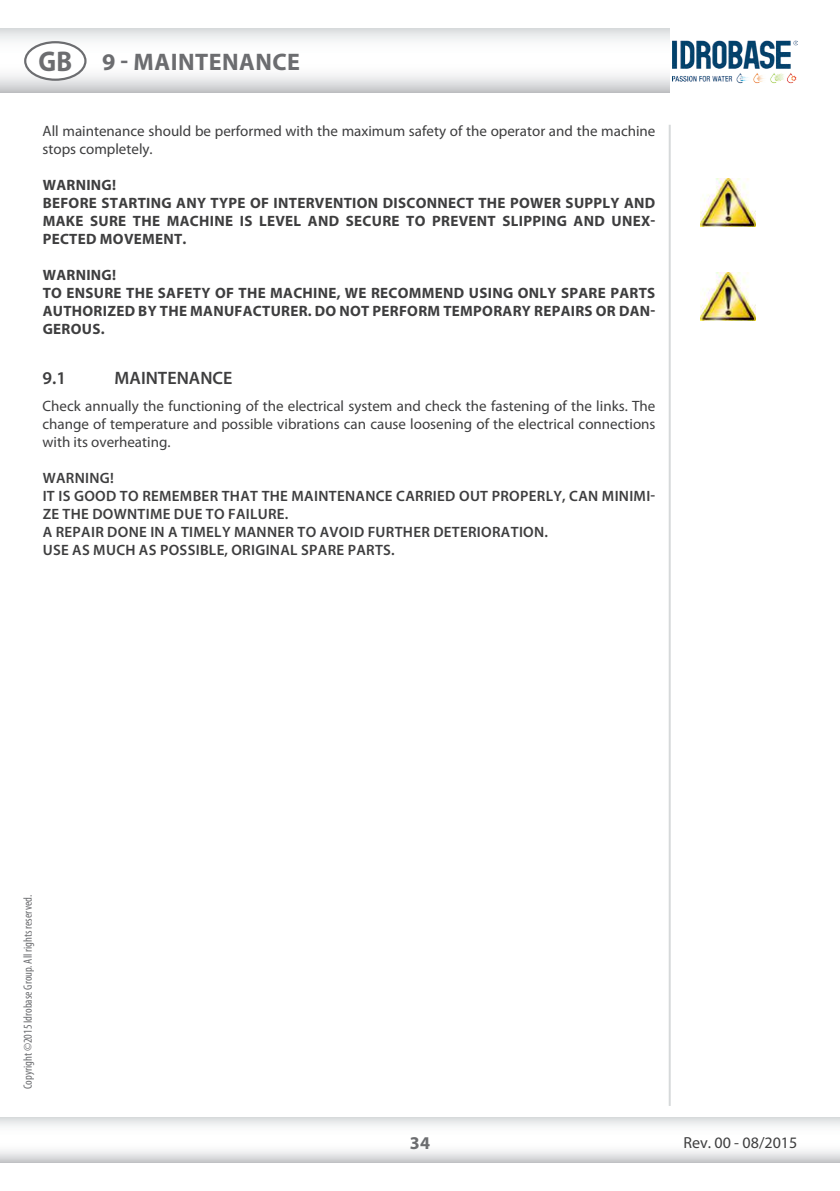
<style>
.page{position:relative;width:840px;height:1191px;background:#fff}
.page>*{position:absolute;margin:0;border:0;box-sizing:border-box;transform-origin:0 0}
.t1{font:700 28.6px "Myriad Pro";color:#6c6d70;scale:.91 1}
.t2{font:700 24px "Myriad Pro";letter-spacing:.02em;color:#6c6d70}
.t3{font:600 18px "Myriad Pro";color:#3e3e3f}
.t4{font:700 18px "Myriad Pro";color:#6c6d70}
.t5{font:16px "Myriad Pro";color:#3e3e3f}
.t6{font:700 15px/18px "Myriad Pro";letter-spacing:.02em;color:#3e3e3f}
.t7{font:15px/18px "Myriad Pro";color:#3e3e3f}
.t8{font:600 15px/18px "Myriad Pro";letter-spacing:.02em;color:#3e3e3f}
.t9{font:condensed 12px "Myriad Pro";color:#6c6d70}
</style>
<div class="page">
<svg style="left:839px;top:1117px;width:1px;height:45px"></svg>
<svg style="left:0;top:1117px;width:839px;height:45px"></svg>
<hr style="left:668px;top:125px;width:2px;height:981px;background:#d6d9da">
<svg style="left:0;top:28px;width:669px;height:64px"></svg>
<img style="left:672px;top:40px;width:125px;height:44px">
<img style="left:700px;top:272px;width:55px;height:48px">
<div style="left:25px;top:42px;width:60px;height:38px;background:#fff;border-radius:50%"></div>
<div style="left:24px;top:41px;width:62px;height:40px;border:2px solid #6c6d70;border-radius:50%"></div>
<img style="left:700px;top:179px;width:55px;height:48px">
<h1 class="t1" style="left:39px;top:42px;width:38px">GB</h1>
<h2 class="t2" style="left:102px;top:46px;width:197px">9 - MAINTENANCE</h2>
<p class="t7" style="left:43px;top:122px;width:614px">All maintenance should be performed with the maximum safety of the operator and the machine stops completely.</p>
<p class="t6" style="left:43px;top:175px;width:105px">WARNING!<br>BEFORE STARTING</p>
<p class="t6" style="left:43px;top:193px;width:613px;text-indent:133px">ANY TYPE OF INTERVENTION DISCONN ECT TH E POWER SUPPLY AND<br>MAKE SURE TH E MACHIN</p>
<p class="t6" style="left:225px;top:211px;width:325px">E IS LEVEL AND SECURE TO PREVENT SLIPPING</p>
<p class="t6" style="left:573px;top:211px;width:83px">AND UNEX-</p>
<p class="t6" style="left:43px;top:229px;width:145px">PECTED MOVEMENT.</p>
<p class="t6" style="left:43px;top:265px;width:260px">WARNING!<br>TO ENSURE TH E SAFETY OF TH E MACHIN</p>
<p class="t6" style="left:43px;top:283px;width:614px;text-align:justify;text-indent:475px">ONLY SPARE PARTS AUTHORIZED BY TH E MANUFACTURER. DO NOT PERFORM TEMPORARY REPAIRS OR DAN-GEROUS.</p>
<p class="t3" style="left:43px;top:366px;width:25px">9.1</p>
<p class="t3" style="left:115px;top:366px;width:119px">MAINTENANCE</p>
<p class="t7" style="left:43px;top:396px;width:614px;text-align:justify">Check annually the functioning of the electrical system and check the fastening of the links. The change of temperature and possible vibrations can cause loosening of the electrical connections with its overheating.</p>
<p class="t8" style="left:43px;top:468px;width:73px">WARNING!<br>IT IS GOOD</p>
<p class="t6" style="left:328px;top:283px;width:169px">E, WE RECOMM END USING</p>
<p class="t8" style="left:120px;top:486px;width:33px">TO REMEMBER</p>
<p class="t8" style="left:222px;top:486px;width:11px">THAT</p>
<p class="t8" style="left:261px;top:486px;width:10px">THE</p>
<p class="t8" style="left:291px;top:486px;width:11px">MAINTENANCE</p>
<p class="t8" style="left:396px;top:486px;width:10px">CARRIED</p>
<p class="t8" style="left:459px;top:486px;width:43px">OUT PROPER</p>
<p class="t8" style="left:545px;top:486px;width:34px">LY, CAN</p>
<p class="t8" style="left:601px;top:486px;width:9px">MINIMI</p>
<p class="t8" style="left:650px;top:486px;width:6px">-</p>
<p class="t8" style="left:43px;top:504px;width:30px">ZE THE</p>
<p class="t8" style="left:92px;top:504px;width:11px">DOWNTIME</p>
<p class="t8" style="left:174px;top:504px;width:116px">DUE TO FAILURE.</p>
<p class="t8" style="left:43px;top:522px;width:22px">A REPAIR</p>
<p class="t8" style="left:107px;top:522px;width:11px">DONE</p>
<p class="t8" style="left:150px;top:522px;width:40px">IN ATIME</p>
<p class="t8" style="left:214px;top:522px;width:31px">LY MANNER</p>
<p class="t8" style="left:297px;top:522px;width:32px">TO AVOID</p>
<p class="t8" style="left:367px;top:522px;width:28px">FURTHER</p>
<p class="t8" style="left:433px;top:522px;width:10px">DETERIORATION</p>
<p class="t8" style="left:544px;top:522px;width:5px">.</p>
<p class="t8" style="left:43px;top:540px;width:276px">USE AS MUCH AS POSSIBLE, ORIGINAL SPARE</p>
<p class="t8" style="left:347px;top:540px;width:10px">PART</p>
<p class="t8" style="left:383px;top:540px;width:13px">S.</p>
<p class="t9" style="left:20px;top:1089px;width:195px;rotate:-90deg">Copyright ©2015 Idrobase Group. All rights reserved.</p>
<p class="t4" style="left:410px;top:1131px;width:21px">34</p>
<p class="t5" style="left:683px;top:1132px;width:115px">Rev. 00 - 08/2015</p>
</div>
